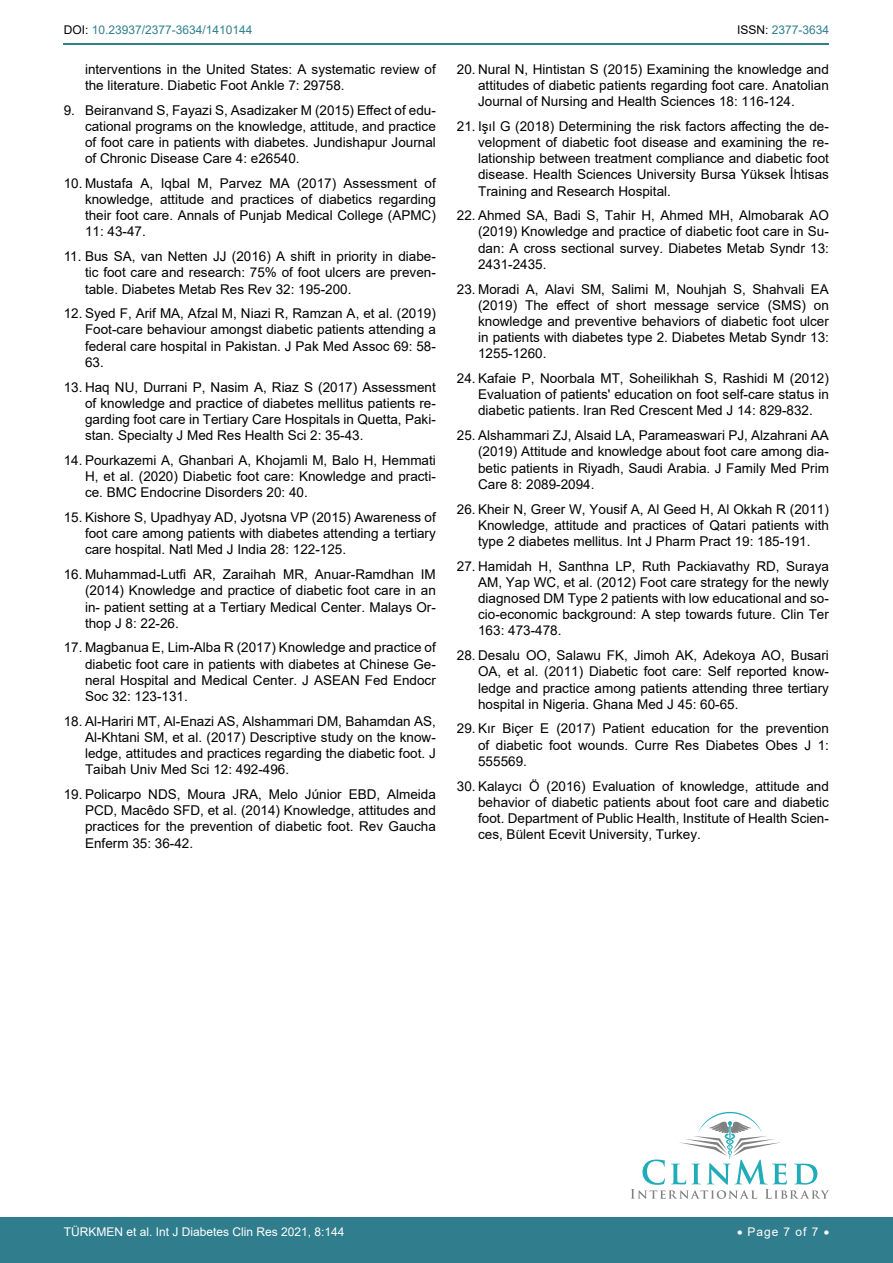
<style>
.page{position:relative;width:893px;height:1263px;background:#fff}
.page>*{position:absolute;margin:0;border:0;box-sizing:border-box;transform-origin:0 0}
.t1{font:13.5px/16.2px "Arial";color:#000;text-align:justify}
.t2{font:12px "Arial";color:#fff}
.t3{font:12px "Arial";color:#30808d}
.s1{color:#000}
</style>
<div class="page">
<hr style="left:64px;top:43px;width:765px;height:2px;background:#30808d">
<div style="left:0;top:1217px;width:893px;height:46px;background:#307d8d"></div>
<svg style="left:631px;top:1112px;width:198px;height:87px"></svg>
<p class="t3" style="left:64px;top:22px;width:190px"><span class="s1">DOI:</span> 10.23937/2377-3634/1410144</p>
<p class="t3" style="left:737px;top:22px;width:94px"><span class="s1">ISSN:</span> 2377-3634</p>
<p class="t1" style="left:85px;top:61px;width:352px">interventions in the United States: A systematic review of the literature. Diabetic Foot Ankle 7: 29758.</p>
<p class="t1" style="left:85px;top:102px;width:352px;text-indent:-21px">9. Beiranvand S, Fayazi S, Asadizaker M (2015) Effect of edu&shy;cational programs on the knowledge, attitude, and practice of foot care in patients with diabetes. Jundishapur Journal of Chronic Disease Care 4: e26540.</p>
<p class="t1" style="left:85px;top:175px;width:352px;text-indent:-21px">10. Mustafa A, Iqbal M, Parvez MA (2017) Assessment of knowledge, attitude and practices of diabetics regarding their foot care. Annals of Punjab Medical College (APMC)<br>11: 43-47.</p>
<p class="t1" style="left:85px;top:248px;width:352px;text-indent:-21px">11. Bus SA, van Netten JJ (2016) A shift in priority in diabe&shy;tic foot care and research: 75% of foot ulcers are preven&shy;table. Diabetes Metab Res Rev 32: 195-200.</p>
<p class="t1" style="left:85px;top:305px;width:352px;text-indent:-21px">12. Syed F, Arif MA, Afzal M, Niazi R, Ramzan A, et al. (2019)<br>Foot-care behaviour amongst diabetic patients attending a federal care hospital in Pakistan. J Pak Med Assoc 69: 58- 63.</p>
<p class="t1" style="left:85px;top:379px;width:352px;text-indent:-21px">13. Haq NU, Durrani P, Nasim A, Riaz S (2017) Assessment of knowledge and practice of diabetes mellitus patients re&shy;garding foot care in Tertiary Care Hospitals in Quetta, Paki&shy;stan. Specialty J Med Res Health Sci 2: 35-43.</p>
<p class="t1" style="left:85px;top:452px;width:352px;text-indent:-21px">14. Pourkazemi A, Ghanbari A, Khojamli M, Balo H, Hemmati H, et al. (2020) Diabetic foot care: Knowledge and practi&shy;ce. BMC Endocrine Disorders 20: 40.</p>
<p class="t1" style="left:85px;top:509px;width:352px;text-indent:-21px">15. Kishore S, Upadhyay AD, Jyotsna VP (2015) Awareness of foot care among patients with diabetes attending a tertiary care hospital. Natl Med J India 28: 122-125.</p>
<p class="t1" style="left:85px;top:566px;width:352px;text-indent:-21px">16. Muhammad-Lutfi AR, Zaraihah MR, Anuar-Ramdhan IM (2014) Knowledge and practice of diabetic foot care in an in- patient setting at a Tertiary Medical Center. Malays Or&shy;thop J 8: 22-26.</p>
<p class="t1" style="left:85px;top:639px;width:352px;text-indent:-21px">17. Magbanua E, Lim-Alba R (2017) Knowledge and practice of diabetic foot care in patients with diabetes at Chinese Ge&shy;neral Hospital and Medical Center. J ASEAN Fed Endocr Soc 32: 123-131.</p>
<p class="t1" style="left:85px;top:713px;width:352px;text-indent:-21px">18. Al-Hariri MT, Al-Enazi AS, Alshammari DM, Bahamdan AS, Al-Khtani SM, et al. (2017) Descriptive study on the know&shy;ledge, attitudes and practices regarding the diabetic foot. J Taibah Univ Med Sci 12: 492-496.</p>
<p class="t1" style="left:85px;top:786px;width:352px;text-indent:-21px">19. Policarpo NDS, Moura JRA, Melo Júnior EBD, Almeida PCD, Macêdo SFD, et al. (2014) Knowledge, attitudes and practices for the prevention of diabetic foot. Rev Gaucha Enferm 35: 36-42.</p>
<p class="t1" style="left:478px;top:61px;width:352px;text-indent:-21px">20. Nural N, Hintistan S (2015) Examining the knowledge and attitudes of diabetic patients regarding foot care. Anatolian Journal of Nursing and Health Sciences 18: 116-124.</p>
<p class="t1" style="left:478px;top:118px;width:352px;text-indent:-21px">21. Işıl G (2018) Determining the risk factors affecting the de&shy;velopment of diabetic foot disease and examining the re&shy;lationship between treatment compliance and diabetic foot disease. Health Sciences University Bursa Yüksek İhtisas Training and Research Hospital.</p>
<p class="t1" style="left:478px;top:207px;width:352px;text-indent:-21px">22. Ahmed SA, Badi S, Tahir H, Ahmed MH, Almobarak AO (2019) Knowledge and practice of diabetic foot care in Su&shy;dan: A cross sectional survey. Diabetes Metab Syndr 13:<br>2431-2435.</p>
<p class="t1" style="left:478px;top:281px;width:352px;text-indent:-21px">23. Moradi A, Alavi SM, Salimi M, Nouhjah S, Shahvali EA (2019) The effect of short message service (SMS) on knowledge and preventive behaviors of diabetic foot ulcer in patients with diabetes type 2. Diabetes Metab Syndr 13:<br>1255-1260.</p>
<p class="t1" style="left:478px;top:370px;width:352px;text-indent:-21px">24. Kafaie P, Noorbala MT, Soheilikhah S, Rashidi M (2012)<br>Evaluation of patients' education on foot self-care status in diabetic patients. Iran Red Crescent Med J 14: 829-832.</p>
<p class="t1" style="left:478px;top:427px;width:352px;text-indent:-21px">25. Alshammari ZJ, Alsaid LA, Parameaswari PJ, Alzahrani AA (2019) Attitude and knowledge about foot care among dia&shy;betic patients in Riyadh, Saudi Arabia. J Family Med Prim Care 8: 2089-2094.</p>
<p class="t1" style="left:478px;top:501px;width:352px;text-indent:-21px">26. Kheir N, Greer W, Yousif A, Al Geed H, Al Okkah R (2011)<br>Knowledge, attitude and practices of Qatari patients with type 2 diabetes mellitus. Int J Pharm Pract 19: 185-191.</p>
<p class="t1" style="left:478px;top:558px;width:352px;text-indent:-21px">27. Hamidah H, Santhna LP, Ruth Packiavathy RD, Suraya AM, Yap WC, et al. (2012) Foot care strategy for the newly diagnosed DM Type 2 patients with low educational and so&shy;cio-economic background: A step towards future. Clin Ter 163: 473-478.</p>
<p class="t1" style="left:478px;top:647px;width:352px;text-indent:-21px">28. Desalu OO, Salawu FK, Jimoh AK, Adekoya AO, Busari OA, et al. (2011) Diabetic foot care: Self reported know&shy;ledge and practice among patients attending three tertiary hospital in Nigeria. Ghana Med J 45: 60-65.</p>
<p class="t1" style="left:478px;top:720px;width:352px;text-indent:-21px">29. Kır Biçer E (2017) Patient education for the prevention of diabetic foot wounds. Curre Res Diabetes Obes J 1:<br>555569.</p>
<p class="t1" style="left:478px;top:778px;width:352px;text-indent:-21px">30. Kalaycı Ö (2016) Evaluation of knowledge, attitude and behavior of diabetic patients about foot care and diabetic foot. Department of Public Health, Institute of Health Scien&shy;ces, Bülent Ecevit University, Turkey.</p>
<p class="t2" style="left:64px;top:1223px;width:282px">TÜRKMEN et al. Int J Diabetes Clin Res 2021, 8:144</p>
<p class="t2" style="left:737px;top:1223px;width:94px">• Page 7 of 7 •</p>
</div>
